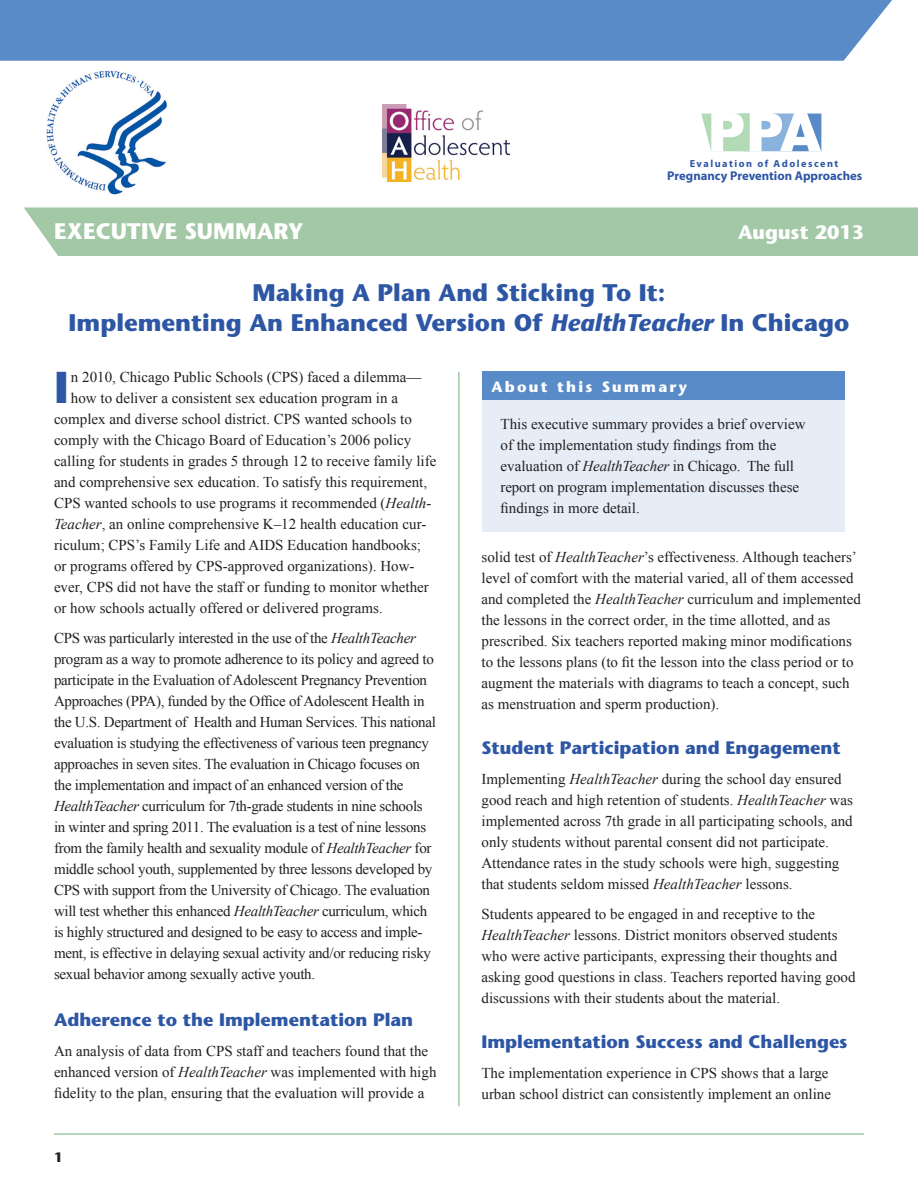
<style>
.page{position:relative;width:918px;height:1188px;background:#fff}
.page>*{position:absolute;margin:0;border:0;box-sizing:border-box;transform-origin:0 0}
.t1{font:900 53.7px "Arial";color:#fff}
.Into_text{font:700 44.55px "Stone Sans Std";color:#2d56a5}
.Tttle{font:700 24px/30px "Stone Sans Std";color:#2d56a5;text-align:center}
.A_Head{font:700 22.5px "Stone Sans Std";color:#fff}
.Body_text{font:700 19.5px "Stone Sans Std";color:#fff}
.A_Head-2{font:700 18px "Stone Sans Std";color:#2d56a5}
.Body_text-2{font:15px/21px "Times New Roman";color:#231f20}
.Body_text-3{font:15px/21px "Times New Roman";letter-spacing:-.02em;color:#231f20}
.Into_text-2{font:15px "Times New Roman";color:#231f20}
.t2{font:700 15px "Stone Sans Std";letter-spacing:.15em;color:#fff}
.t3{font:700 13.5px "Stone Sans Std";color:#231f20}
.t4{font:700 12.75px "Myriad Pro";color:#2d56a5}
.t5{font:700 10.2px "Myriad Pro";letter-spacing:.15em;color:#2d56a5}
.s1{font-style:italic}
</style>
<div class="page">
<div style="left:24px;top:207px;width:894px;height:49px;background:#a2c8a6"></div>
<div style="left:0;top:0;width:892px;height:61px;background:#598bc8"></div>
<img style="left:46px;top:70px;width:121px;height:125px">
<img style="left:383px;top:105px;width:126px;height:76px">
<svg style="left:701px;top:114px;width:120px;height:37px;background:#92bbca"></svg>
<hr style="left:54px;top:1133px;width:810px;height:2px;background:#a2c8a6">
<hr style="left:458px;top:372px;width:2px;height:734px;background:#a2c8a6">
<div style="left:483px;top:372px;width:362px;height:29px;background:#598bc8"></div>
<div style="left:483px;top:401px;width:362px;height:131px;background:#e6edf7"></div>
<p class="t1" style="left:707px;top:93px;width:115px">PPA</p>
<p class="t5" style="left:690px;top:157px;width:150px">Evaluation of Adolescent</p>
<p class="t4" style="left:667px;top:168px;width:197px">Pregnancy Prevention Approaches</p>
<p class="A_Head" style="left:54px;top:218px;width:251px">EXECUTIVE SUMMARY</p>
<p class="Body_text" style="left:738px;top:220px;width:127px">August 2013</p>
<p class="Tttle" style="left:69px;top:278px;width:782px">Making A Plan And Sticking To It:<br>Implementing An Enhanced Version Of <span class="s1">HealthTeacher</span> In Chicago</p>
<p class="Into_text" style="left:54px;top:361px;width:16px">I</p>
<p class="Into_text-2" style="left:71px;top:367px;width:352px">n 2010, Chicago Public Schools (CPS) faced a dilemma—</p>
<p class="Into_text-2" style="left:71px;top:388px;width:329px">how to deliver a consistent sex education program in a</p>
<p class="Into_text-2" style="left:54px;top:409px;width:359px">complex and diverse school district. CPS wanted schools to</p>
<p class="Into_text-2" style="left:54px;top:430px;width:359px">comply with the Chicago Board of Education’s 2006 policy</p>
<p class="Into_text-2" style="left:54px;top:451px;width:384px">calling for students in grades 5 through 12 to receive family life</p>
<p class="Into_text-2" style="left:54px;top:472px;width:375px">and comprehensive sex education. To satisfy this requirement,</p>
<p class="Into_text-2" style="left:54px;top:493px;width:379px">CPS wanted schools to use programs it recommended (<span class="s1">Health-</span></p>
<p class="Into_text-2" style="left:54px;top:514px;width:374px"><span class="s1">Teacher</span>, an online comprehensive K–12 health education cur-</p>
<p class="Into_text-2" style="left:54px;top:535px;width:369px">riculum; CPS’s Family Life and AIDS Education handbooks;</p>
<p class="Into_text-2" style="left:54px;top:556px;width:362px">or programs offered by CPS-approved organizations). How-</p>
<p class="Into_text-2" style="left:54px;top:577px;width:376px">ever, CPS did not have the staff or funding to monitor whether</p>
<p class="Into_text-2" style="left:54px;top:598px;width:330px">or how schools actually offered or delivered programs.</p>
<p class="Body_text-3" style="left:54px;top:627px;width:384px">CPS was particularly interested in the use of the <span class="s1">HealthTeacher </span>program as a way to promote adherence to its policy and agreed to participate in the Evaluation of Adolescent Pregnancy Prevention Approaches (PPA), funded by the Office of Adolescent Health in the U.S. Department of Health and Human Services. This national evaluation is studying the effectiveness of various teen pregnancy approaches in seven sites. The evaluation in Chicago focuses on the implementation and impact of an enhanced version of the <span class="s1">HealthTeacher</span> curriculum for 7th-grade students in nine schools in winter and spring 2011. The evaluation is a test of nine lessons from the family health and sexuality module of <span class="s1">HealthTeacher</span> for middle school youth, supplemented by three lessons developed by CPS with support from the University of Chicago. The evaluation will test whether this enhanced <span class="s1">HealthTeacher</span> curriculum, which is highly structured and designed to be easy to access and imple&shy;ment, is effective in delaying sexual activity and/or reducing risky sexual behavior among sexually active youth.</p>
<p class="A_Head-2" style="left:54px;top:1009px;width:361px">Adherence to the Implementation Plan</p>
<p class="Body_text-2" style="left:54px;top:1040px;width:384px">An analysis of data from CPS staff and teachers found that the enhanced version of <span class="s1">HealthTeacher</span> was implemented with high fidelity to the plan, ensuring that the evaluation will provide a</p>
<p class="t3" style="left:54px;top:1149px;width:10px">1</p>
<h2 class="t2" style="left:492px;top:378px;width:197px">About this Summary</h2>
<p class="Body_text-2" style="left:501px;top:413px;width:306px">This executive summary provides a brief overview of the implementation study findings from the evaluation of <span class="s1">HealthTeacher</span> in Chicago. The full report on program implementation discusses these findings in more detail.</p>
<p class="Body_text-2" style="left:482px;top:546px;width:381px">solid test of <span class="s1">HealthTeacher</span>’s effectiveness. Although teachers’ level of comfort with the material varied, all of them accessed and completed the <span class="s1">HealthTeacher</span> curriculum and implemented the lessons in the correct order, in the time allotted, and as prescribed. Six teachers reported making minor modifications to the lessons plans (to fit the lesson into the class period or to augment the materials with diagrams to teach a concept, such as menstruation and sperm production).</p>
<p class="A_Head-2" style="left:482px;top:737px;width:361px">Student Participation and Engagement</p>
<p class="Body_text-2" style="left:482px;top:768px;width:373px">Implementing <span class="s1">HealthTeacher</span> during the school day ensured good reach and high retention of students. <span class="s1">HealthTeacher</span> was implemented across 7th grade in all participating schools, and only students without parental consent did not participate.<br>Attendance rates in the study schools were high, suggesting that students seldom missed <span class="s1">HealthTeacher</span> lessons.</p>
<p class="Body_text-2" style="left:482px;top:903px;width:376px">Students appeared to be engaged in and receptive to the <span class="s1">HealthTeacher</span> lessons. District monitors observed students who were active participants, expressing their thoughts and asking good questions in class. Teachers reported having good discussions with their students about the material.</p>
<p class="A_Head-2" style="left:482px;top:1031px;width:368px">Implementation Success and Challenges</p>
<p class="Body_text-2" style="left:482px;top:1062px;width:351px">The implementation experience in CPS shows that a large urban school district can consistently implement an online</p>
</div>
